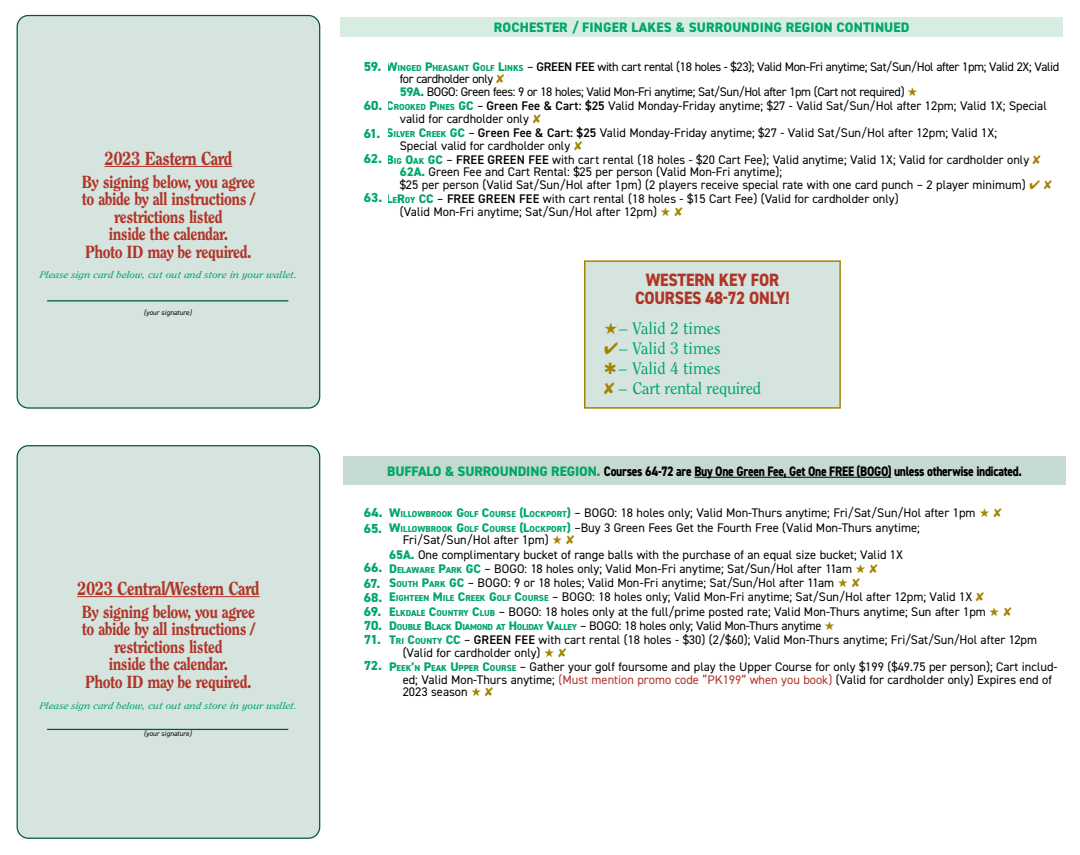
<style>
.page{position:relative;width:1080px;height:855px;background:#fff}
.page>*{position:absolute;margin:0;border:0;box-sizing:border-box;transform-origin:0 0}
.t1{font:800 18.75px "Clearface Std";letter-spacing:-.03em;color:#b13427;scale:.9 1}
.t2{font:800 17.88px/17.9px "DIN2014";letter-spacing:-.01em;color:#b13427;text-align:center;scale:.9 1}
.t3{font:800 17.5px/17.5px "Clearface Std";letter-spacing:-.03em;color:#b13427;text-align:center;scale:.9 1}
.t4{font:16.5px/19.9px "Clearface Std";letter-spacing:-.025em;color:#00a768}
.t5{font:16.5px "Clearface Std";color:#00a768}
.t6{font:800 13.75px "DIN2014";letter-spacing:-.025em;color:#000;scale:.85 1}
.t7{font:800 13.75px "DIN2014";letter-spacing:.01em;color:#00a768}
.t8{font:800 13.12px/13.9px "DIN2014";letter-spacing:-.01em;color:#00a768}
.t9{font:12.5px/12.5px "DIN2014";color:#000}
.t10{font:12.5px/12.5px "DIN2014";letter-spacing:-.03em;color:#000}
.t11{font:12.5px "DIN2014";letter-spacing:-.02em;color:#000}
.t12{font:italic 9.5px "Clearface Std";color:#00a768;scale:1.16 1}
.t13{font:italic 7.12px "DIN2014";color:#000}
.s1{font-weight:800;color:#00a768}
.s2{font-weight:800;font-size:8.75px;color:#00a768}
.s3{font-weight:600}
.s4{color:#a28400}
.s5{color:#00a768}
.s6{color:#b13427}
</style>
<div class="page">
<div style="left:343px;top:456px;width:723px;height:29px;background:#c5dad1"></div>
<hr style="left:694px;top:477px;width:197px;height:1px;background:#000">
<div style="left:17px;top:446px;width:303px;height:392px;background:#d5e4de;border-radius:11px"></div>
<div style="left:17px;top:445px;width:303px;height:394px;border:1px solid #005837;border-radius:11px"></div>
<hr style="left:47px;top:729px;width:241px;height:1px;background:#005837">
<hr style="left:77px;top:596px;width:183px;height:1px;background:#b13427">
<div style="left:340px;top:17px;width:723px;height:20px;background:#d7ede2"></div>
<div style="left:17px;top:16px;width:303px;height:392px;background:#d5e4de;border-radius:11px"></div>
<div style="left:17px;top:15px;width:303px;height:394px;border:1px solid #005837;border-radius:11px"></div>
<hr style="left:47px;top:300px;width:241px;height:1px;background:#005837">
<hr style="left:105px;top:166px;width:127px;height:1px;background:#b13427">
<div style="left:585px;top:261px;width:255px;height:147px;background:#d5e4de"></div>
<div style="left:584px;top:260px;width:257px;height:149px;border:1px solid #a28400"></div>
<h1 class="t1" style="left:105px;top:147px;width:144px">2023 Eastern Card</h1>
<h3 class="t3" style="left:82px;top:173px;width:194px">By signing below, you agree to abide by all instructions / restrictions listed<br>inside the calendar.<br>Photo ID may be required.</h3>
<p class="t12" style="left:40px;top:269px;width:223px">Please sign card below, cut out and store in your wallet.</p>
<p class="t13" style="left:144px;top:308px;width:49px">(your signature)</p>
<h1 class="t1" style="left:77px;top:577px;width:204px">2023 Central/Western Card</h1>
<h3 class="t3" style="left:82px;top:603px;width:194px">By signing below, you agree to abide by all instructions / restrictions listed<br>inside the calendar.<br>Photo ID may be required.</h3>
<p class="t12" style="left:40px;top:700px;width:223px">Please sign card below, cut out and store in your wallet.</p>
<p class="t13" style="left:144px;top:729px;width:49px">(your signature)</p>
<p class="t7" style="left:494px;top:18px;width:417px">ROCHESTER / FINGER LAKES &amp; SURROUNDING REGION CONTINUED</p>
<p class="t10" style="left:400px;top:60px;width:661px;text-indent:-36px"><span class="s1">60. W</span><span class="s2">INGED</span> <span class="s1">P</span><span class="s2">HEASANT</span> <span class="s1">G</span><span class="s2">OLF</span> <span class="s1">L</span><span class="s2">INKS</span> – <span class="s3">GREEN FEE</span> with cart rental (18 holes - $23); Valid Mon-Fri anytime; Sat/Sun/Hol after 1pm; Valid 2X; Valid for cardholder only <span class="s4">✘<br></span><span class="s1">59A.</span> BOGO: Green fees: 9 or 18 holes; Valid Mon-Fri anytime; Sat/Sun/Hol after 1pm (Cart not required) <span class="s4">★</span></p>
<p class="t9" style="left:400px;top:99px;width:649px;text-indent:-36px"><span class="s1">61. C</span><span class="s2">ROOKED</span> <span class="s1">P</span><span class="s2">INES</span> <span class="s1">GC</span> – <span class="s3">Green Fee &amp; Cart: $25</span> Valid Monday-Friday anytime; $27 - Valid Sat/Sun/Hol after 12pm; Valid 1X; Special valid for cardholder only <span class="s4">✘</span></p>
<p class="t9" style="left:400px;top:126px;width:599px;text-indent:-36px"><span class="s1">62. S</span><span class="s2">ILVER</span> <span class="s1">C</span><span class="s2">REEK</span> <span class="s1">GC</span> – <span class="s3">Green Fee &amp; Cart: $25</span> Valid Monday-Friday anytime; $27 - Valid Sat/Sun/Hol after 12pm; Valid 1X;<br>Special valid for cardholder only <span class="s4">✘</span></p>
<p class="t9" style="left:400px;top:153px;width:654px;text-indent:-36px"><span class="s1">63. B</span><span class="s2">IG</span> <span class="s1">O</span><span class="s2">AK</span> <span class="s1">GC</span> – <span class="s3">FREE GREEN FEE</span> with cart rental (18 holes - $20 Cart Fee); Valid anytime; Valid 1X; Valid for cardholder only <span class="s4">✘<br></span><span class="s1">62A.</span> Green Fee and Cart Rental: $25 per person (Valid Mon-Fri anytime);<br>$25 per person (Valid Sat/Sun/Hol after 1pm) (2 players receive special rate with one card punch – 2 player minimum) <span class="s4">✔</span> <span class="s4">✘</span></p>
<p class="t9" style="left:400px;top:192px;width:500px;text-indent:-36px"><span class="s1">64. L</span><span class="s2">E</span><span class="s1">R</span><span class="s2">OY</span> <span class="s1">CC</span> – <span class="s3">FREE GREEN FEE</span> with cart rental (18 holes - $15 Cart Fee) (Valid for cardholder only) (Valid Mon-Fri anytime; Sat/Sun/Hol after 12pm) <span class="s4">★</span> <span class="s4">✘</span></p>
<p class="t8" style="left:364px;top:60px;width:19px">59.</p>
<p class="t8" style="left:364px;top:91px;width:20px;line-height:28.1px">60.<br>61.</p>
<p class="t8" style="left:364px;top:152px;width:20px">62.</p>
<p class="t8" style="left:364px;top:191px;width:20px">63.</p>
<h2 class="t2" style="left:635px;top:271px;width:173px">WESTERN KEY FOR<br>COURSES 48-72 ONLY!</h2>
<h3 class="t5" style="left:604px;top:319px;width:118px"><span class="s4">★</span>– Valid 2 times</h3>
<h3 class="t4" style="left:604px;top:338px;width:159px"><span class="s4">✔</span>– Valid 3 times<br><span class="s4">✱</span> – Valid 4 times<br><span class="s4">✘</span> – Cart rental required</h3>
<p class="t6" style="left:387px;top:462px;width:748px"><span class="s5">BUFFALO &amp; SURROUNDING REGION.</span> Courses 64-72 are Buy One Green Fee, Get One FREE (BOGO) unless otherwise indicated.</p>
<p class="t9" style="left:367px;top:507px;width:637px"><span class="s1">65. W</span><span class="s2">ILLOWBROOK</span> <span class="s1">G</span><span class="s2">OLF</span> <span class="s1">C</span><span class="s2">OURSE</span> <span class="s1">(L</span><span class="s2">OCKPORT</span><span class="s1">)</span> – BOGO: 18 holes only; Valid Mon-Thurs anytime; Fri/Sat/Sun/Hol after 1pm <span class="s4">★</span> <span class="s4">✘</span></p>
<p class="t9" style="left:403px;top:521px;width:519px;text-indent:-36px"><span class="s1">66. W</span><span class="s2">ILLOWBROOK</span> <span class="s1">G</span><span class="s2">OLF</span> <span class="s1">C</span><span class="s2">OURSE</span> <span class="s1">(L</span><span class="s2">OCKPORT</span><span class="s1">)</span> –Buy 3 Green Fees Get the Fourth Free (Valid Mon-Thurs anytime;<br>Fri/Sat/Sun/Hol after 1pm) <span class="s4">★</span> <span class="s4">✘</span></p>
<p class="t9" style="left:367px;top:548px;width:538px"><span class="s1">67. 65A.</span> One complimentary bucket of range balls with the purchase of an equal size bucket; Valid 1X</p>
<p class="t9" style="left:367px;top:562px;width:513px"><span class="s1">68. D</span><span class="s2">ELAWARE</span> <span class="s1">P</span><span class="s2">ARK</span> <span class="s1">GC</span> – BOGO: 18 holes only; Valid Mon-Fri anytime; Sat/Sun/Hol after 11am <span class="s4">★</span> <span class="s4">✘</span></p>
<p class="t9" style="left:367px;top:576px;width:495px"><span class="s1">69. S</span><span class="s2">OUTH</span> <span class="s1">P</span><span class="s2">ARK</span> <span class="s1">GC</span> – BOGO: 9 or 18 holes; Valid Mon-Fri anytime; Sat/Sun/Hol after 11am <span class="s4">★</span> <span class="s4">✘</span></p>
<p class="t9" style="left:367px;top:591px;width:619px"><span class="s1">70. E</span><span class="s2">IGHTEEN</span> <span class="s1">M</span> <span class="s2">ILE</span> <span class="s1">C</span><span class="s2">REEK</span> <span class="s1">G</span><span class="s2">OLF</span> <span class="s1">C</span><span class="s2">OURSE</span> – BOGO: 18 holes only; Valid Mon-Fri anytime; Sat/Sun/Hol after 12pm; Valid 1X <span class="s4">✘</span></p>
<p class="t9" style="left:367px;top:605px;width:647px"><span class="s1">71. E</span><span class="s2">LKDALE</span> <span class="s1">C</span><span class="s2">OUNTRY</span> <span class="s1">C</span><span class="s2">LUB</span> – BOGO: 18 holes only at the full/prime posted rate; Valid Mon-Thurs anytime; Sun after 1pm <span class="s4">★</span> <span class="s4">✘</span></p>
<p class="t11" style="left:367px;top:618px;width:470px"><span class="s1">72. D</span><span class="s2">OUBLE</span> <span class="s1">B</span><span class="s2">LACK</span> <span class="s1">D</span><span class="s2">IAMOND AT</span> <span class="s1">H</span><span class="s2">OLIDAY</span> <span class="s1">V</span><span class="s2">ALLEY</span> – BOGO: 18 holes only; Valid Mon-Thurs anytime <span class="s4">★</span></p>
<p class="t9" style="left:403px;top:634px;width:636px;text-indent:-36px"><span class="s1">73. T</span><span class="s2">RI</span> <span class="s1">C</span><span class="s2">OUNTY</span> <span class="s1">CC</span> – <span class="s3">GREEN FEE</span> with cart rental (18 holes - $30) (2/$60); Valid Mon-Thurs anytime; Fri/Sat/Sun/Hol after 12pm (Valid for cardholder only) <span class="s4">★</span> <span class="s4">✘</span></p>
<p class="t9" style="left:403px;top:660px;width:656px;text-indent:-36px"><span class="s1">74. P</span><span class="s2">EEK</span><span class="s1">’</span><span class="s2">N</span> <span class="s1">P</span><span class="s2">EAK</span> <span class="s1">U</span> <span class="s2">PPER</span> <span class="s1">C</span><span class="s2">OURSE</span> – Gather your golf foursome and play the Upper Course for only $199 ($49.75 per person); Cart includ&shy;ed; Valid Mon-Thurs anytime; <span class="s6">(Must mention promo code “PK199” when you book)</span> (Valid for cardholder only) Expires end of<br>2023 season <span class="s4">★</span> <span class="s4">✘</span></p>
<p class="t8" style="left:364px;top:504px;width:21px;line-height:16.4px">64.<br>65.</p>
<p class="t8" style="left:364px;top:559px;width:20px;line-height:16.4px">66.<br>67.</p>
<p class="t8" style="left:364px;top:591px;width:20px;text-align:justify">68.<br>69.<br>70.<br>71.</p>
<p class="t8" style="left:364px;top:659px;width:20px">72.</p>
</div>
